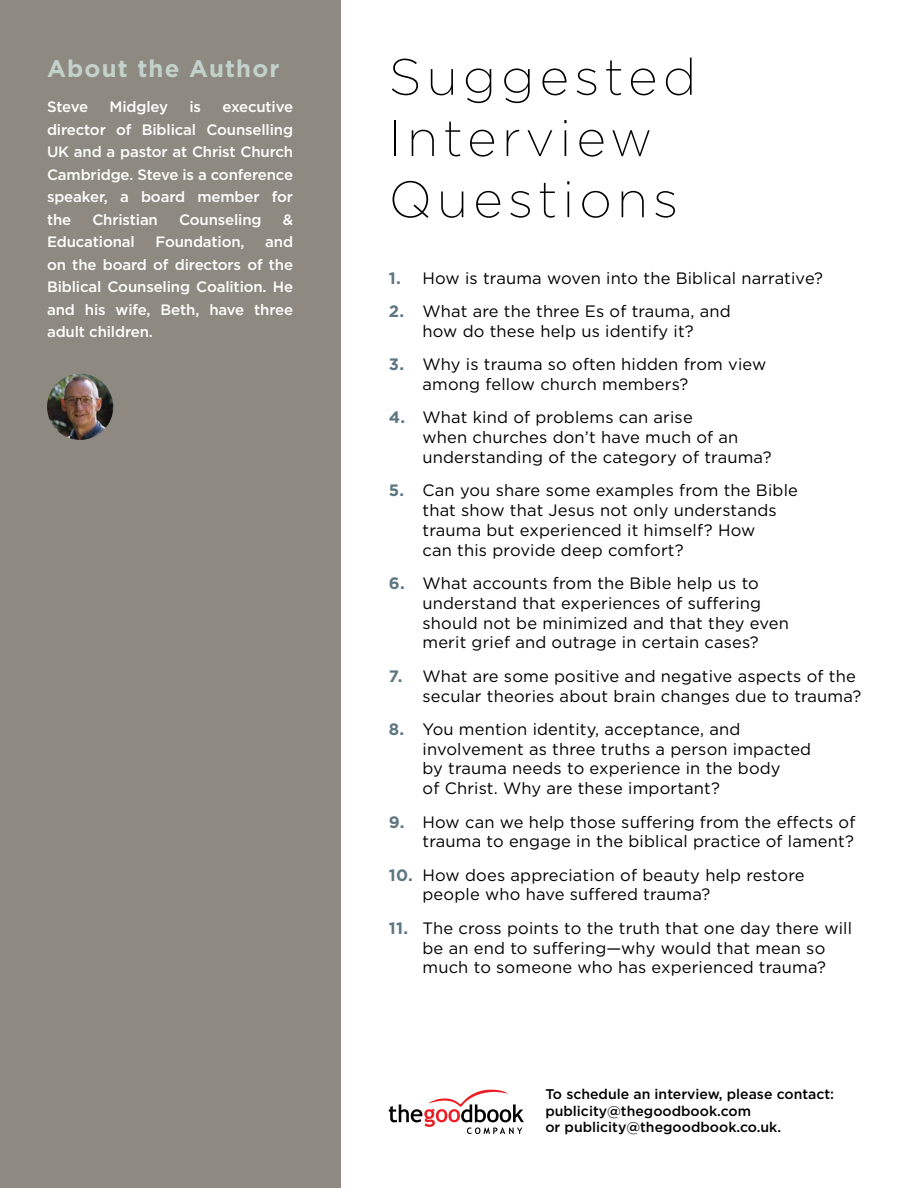
<style>
.page{position:relative;width:918px;height:1188px;background:#fff}
.page>*{position:absolute;margin:0;border:0;box-sizing:border-box;transform-origin:0 0}
.t1{font:200 51px/61.2px "Gotham";letter-spacing:.1em;color:#000}
.t2{font:700 24px "Gotham";letter-spacing:.05em;color:#c2d1ca}
.t3{font:16.5px/19.8px "Gotham";letter-spacing:.01em;color:#000}
.t4{font:500 15px/22.5px "Gotham";letter-spacing:-.01em;color:#fff;text-align:justify}
.t5{font:500 14.1px/16.8px "Gotham";color:#000}
.s1{font-weight:700;color:#5e7682}
</style>
<div class="page">
<div style="left:0;top:0;width:340px;height:1188px;background:#8e8a81"></div>
<svg style="left:389px;top:1089px;width:135px;height:45px"></svg>
<img style="left:47px;top:374px;width:66px;height:66px;border-radius:33px">
<h2 class="t2" style="left:47px;top:53px;width:234px">About the Author</h2>
<p class="t4" style="left:47px;top:95px;width:43px">Steve</p>
<p class="t4" style="left:110px;top:95px;width:60px">Midgley</p>
<p class="t4" style="left:190px;top:95px;width:13px">is</p>
<p class="t4" style="left:47px;top:95px;width:248px;text-indent:176px">executive director of Biblical Counselling UK and a pastor at Christ Church Cambridge. Steve is a conference speaker, a board member for the</p>
<p class="t4" style="left:92px;top:208px;width:67px">Christian</p>
<p class="t4" style="left:179px;top:208px;width:84px">Counseling</p>
<p class="t4" style="left:283px;top:208px;width:12px">&amp;</p>
<p class="t4" style="left:47px;top:230px;width:89px">Educational</p>
<p class="t4" style="left:156px;top:230px;width:91px">Foundation,</p>
<p class="t4" style="left:47px;top:230px;width:248px;text-indent:218px">and on the board of directors of the Biblical Counseling Coalition. He and his wife, Beth, have three adult children.</p>
<h1 class="t1" style="left:389px;top:44px;width:309px">Suggested<br>Interview<br>Questions</h1>
<p class="t3" style="left:389px;top:268px;width:436px"><span class="s1">1.</span> How is trauma woven into the Biblical narrative?</p>
<p class="t3" style="left:389px;top:301px;width:344px;text-align:center"><span class="s1">2.</span> What are the three Es of trauma, and how do these help us identify it?</p>
<p class="t3" style="left:423px;top:354px;width:345px;text-indent:-34px"><span class="s1">3.</span> Why is trauma so often hidden from view among fellow church members?</p>
<p class="t3" style="left:423px;top:407px;width:351px;text-indent:-34px"><span class="s1">4.</span> What kind of problems can arise<br>when churches don’t have much of an understanding of the category of trauma?</p>
<p class="t3" style="left:423px;top:480px;width:377px;text-indent:-34px"><span class="s1">5.</span> Can you share some examples from the Bible that show that Jesus not only understands trauma but experienced it himself? How<br>can this provide deep comfort?</p>
<p class="t3" style="left:423px;top:573px;width:368px;text-indent:-34px"><span class="s1">6.</span> What accounts from the Bible help us to understand that experiences of suffering should not be minimized and that they even merit grief and outrage in certain cases?</p>
<p class="t3" style="left:423px;top:666px;width:440px;text-indent:-34px"><span class="s1">7.</span> What are some positive and negative aspects of the secular theories about brain changes due to trauma?</p>
<p class="t3" style="left:423px;top:719px;width:390px;text-indent:-34px"><span class="s1">8.</span> You mention identity, acceptance, and involvement as three truths a person impacted by trauma needs to experience in the body<br>of Christ. Why are these important?</p>
<p class="t3" style="left:389px;top:811px;width:468px;text-align:right"><span class="s1">9.</span> How can we help those suffering from the effects of trauma to engage in the biblical practice of lament?</p>
<p class="t3" style="left:423px;top:865px;width:384px;text-indent:-34px"><span class="s1">10.</span> How does appreciation of beauty help restore people who have suffered trauma?</p>
<p class="t3" style="left:389px;top:918px;width:465px;text-align:center"><span class="s1">11.</span> The cross points to the truth that one day there will be an end to suffering—why would that mean so<br>much to someone who has experienced trauma?</p>
<p class="t5" style="left:545px;top:1085px;width:290px">To schedule an interview, please contact: publicity@thegoodbook.com<br>or publicity@thegoodbook.co.uk.</p>
</div>
